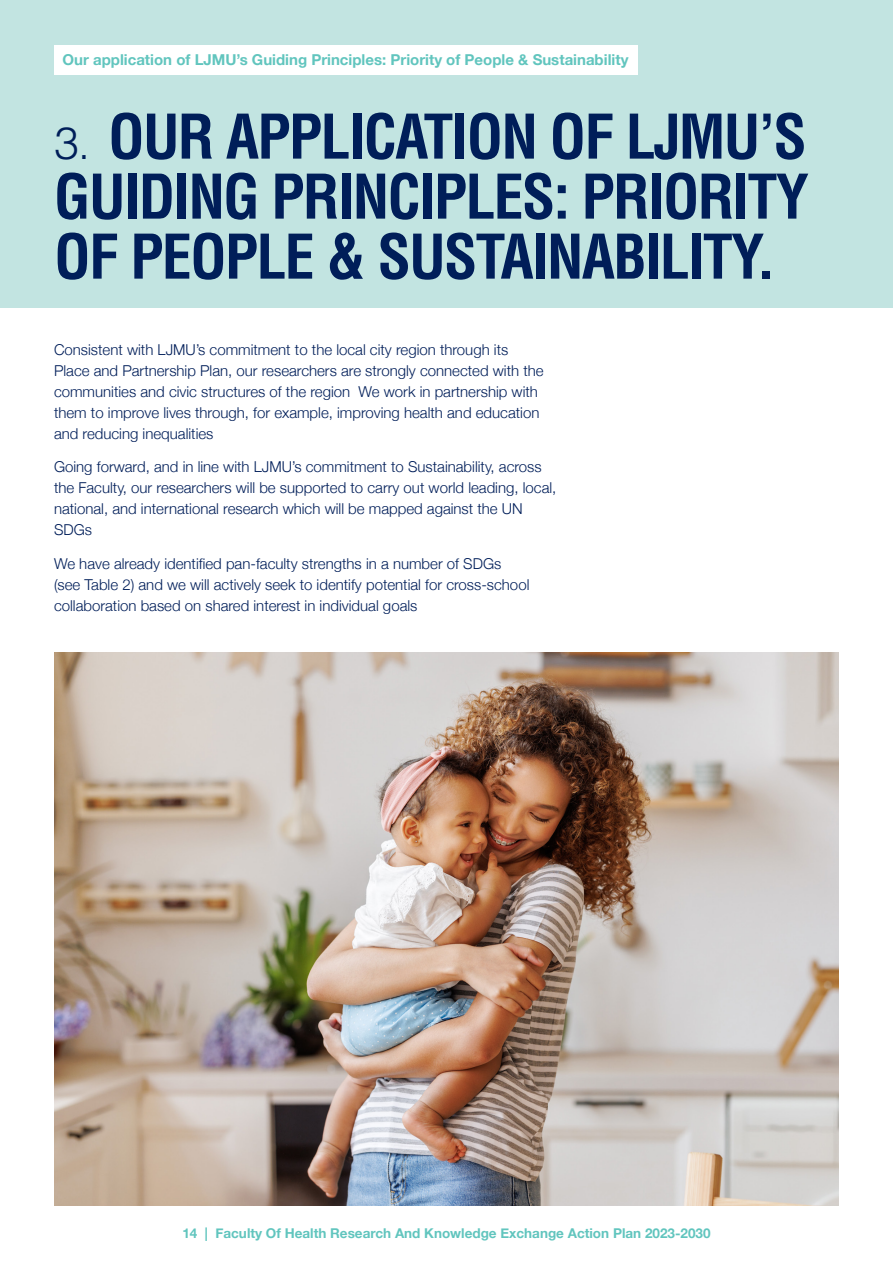
<style>
.page{position:relative;width:893px;height:1263px;background:#fff}
.page>*{position:absolute;margin:0;border:0;box-sizing:border-box;transform-origin:0 0}
.t1{font:700 condensed 60px/60px "Helvetica LT Std";letter-spacing:-.03em;color:#001e59;text-align:justify}
.t2{font:300 15px/21px "Helvetica Neue";color:#001e59}
.t3{font:700 15px "Helvetica Neue";color:#61c5be}
.t4{font:700 13.5px "Helvetica Neue";color:#61c5be}
.s1{font-weight:300;font-stretch:normal;font-size:45px}
</style>
<div class="page">
<div style="left:0;top:0;width:893px;height:308px;background:#c2e4e1"></div>
<div style="left:54px;top:45px;width:583px;height:30px;background:#fff"></div>
<img style="left:54px;top:653px;width:785px;height:552px">
<p class="t3" style="left:63px;top:48px;width:567px">Our application of LJMU’s Guiding Principles: Priority of People &amp; Sustainability</p>
<h1 class="t1" style="left:54px;top:106px;width:756px"><span class="s1">3.</span> OUR APPLICATION OF LJMU’S GUIDING PRINCIPLES: PRIORITY OF PEOPLE &amp; SUSTAINABILITY.</h1>
<p class="t2" style="left:54px;top:338px;width:491px">Consistent with LJMU’s commitment to the local city region through its Place and Partnership Plan, our researchers are strongly connected with the communities and civic structures of the region We work in partnership with them to improve lives through, for example, improving health and education and reducing inequalities</p>
<p class="t2" style="left:54px;top:455px;width:504px">Going forward, and in line with LJMU’s commitment to Sustainability, across the Faculty, our researchers will be supported to carry out world leading, local, national, and international research which will be mapped against the UN SDGs</p>
<p class="t2" style="left:54px;top:552px;width:477px">We have already identified pan-faculty strengths in a number of SDGs (see Table 2) and we will actively seek to identify potential for cross-school collaboration based on shared interest in individual goals</p>
<p class="t4" style="left:182px;top:1222px;width:530px">14 | Faculty Of Health Research And Knowledge Exchange Action Plan 2023-2030</p>
</div>
